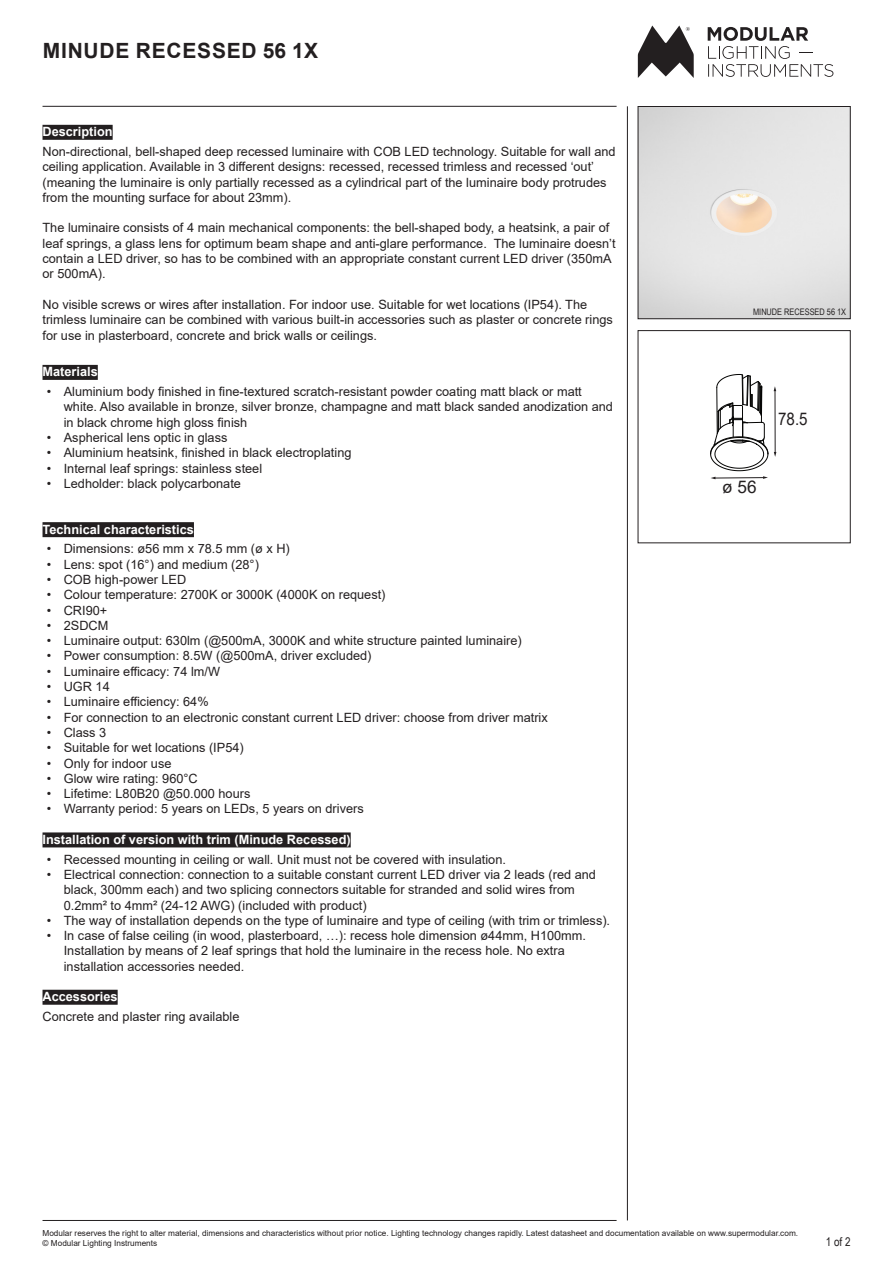
<style>
.page{position:relative;width:893px;height:1263px;background:#fff}
.page>*{position:absolute;margin:0;border:0;box-sizing:border-box;transform-origin:0 0}
.t1{font:700 21px "Arial";letter-spacing:.035em;color:#231f20}
.t2{font:17.4px "Arial";color:#231f20;scale:.87 1}
.t3{font:17.4px "Arial";color:#231f20}
.t4{font:12.75px/15.3px "Arial";color:#231f20}
.t5{font:700 12.75px "Arial";color:#fff}
.t6{font:12px "Arial Narrow";color:#231f20}
.t7{font:9px "Arial Narrow";color:#231f20}
.t8{font:8.25px "Arial";color:#231f20}
</style>
<div class="page">
<div style="left:43px;top:125px;width:70px;height:15px;background:#231f20"></div>
<div style="left:43px;top:365px;width:55px;height:15px;background:#231f20"></div>
<div style="left:43px;top:522px;width:151px;height:15px;background:#231f20"></div>
<div style="left:43px;top:832px;width:308px;height:15px;background:#231f20"></div>
<div style="left:43px;top:990px;width:75px;height:15px;background:#231f20"></div>
<hr style="left:43px;top:106px;width:574px;height:1px;background:#231f20">
<hr style="left:627px;top:106px;width:1px;height:1114px;background:#231f20">
<hr style="left:43px;top:1220px;width:574px;height:1px;background:#231f20">
<svg style="left:708px;top:27px;width:125px;height:50px"></svg>
<svg style="left:638px;top:26px;width:56px;height:52px"></svg>
<img style="left:640px;top:108px;width:208px;height:209px">
<div style="left:638px;top:106px;width:212px;height:213px;border:1px solid #231f20"></div>
<svg style="left:710px;top:374px;width:66px;height:105px"></svg>
<p class="t1" style="left:43px;top:36px;width:277px">MINUDE RECESSED 56 1X</p>
<p class="t5" style="left:43px;top:123px;width:72px">Description</p>
<p class="t4" style="left:43px;top:144px;width:575px">Non-directional, bell-shaped deep recessed luminaire with COB LED technology. Suitable for wall and ceiling application. Available in 3 different designs: recessed, recessed trimless and recessed ‘out’ (meaning the luminaire is only partially recessed as a cylindrical part of the luminaire body protrudes from the mounting surface for about 23mm).</p>
<p class="t4" style="left:43px;top:220px;width:575px">The luminaire consists of 4 main mechanical components: the bell-shaped body, a heatsink, a pair of leaf springs, a glass lens for optimum beam shape and anti-glare performance. The luminaire doesn’t contain a LED driver, so has to be combined with an appropriate constant current LED driver (350mA or 500mA).</p>
<p class="t4" style="left:43px;top:297px;width:572px">No visible screws or wires after installation. For indoor use. Suitable for wet locations (IP54). The trimless luminaire can be combined with various built-in accessories such as plaster or concrete rings for use in plasterboard, concrete and brick walls or ceilings.</p>
<p class="t5" style="left:43px;top:363px;width:57px">Materials</p>
<p class="t4" style="left:64px;top:384px;width:551px;text-indent:-17px">• Aluminium body finished in fine-textured scratch-resistant powder coating matt black or matt white. Also available in bronze, silver bronze, champagne and matt black sanded anodization and in black chrome high gloss finish</p>
<p class="t4" style="left:47px;top:430px;width:182px">• Aspherical lens optic in glass</p>
<p class="t4" style="left:47px;top:445px;width:306px">• Aluminium heatsink, finished in black electroplating</p>
<p class="t4" style="left:47px;top:460px;width:217px">• Internal leaf springs: stainless steel</p>
<p class="t4" style="left:47px;top:476px;width:196px">• Ledholder: black polycarbonate</p>
<p class="t5" style="left:43px;top:520px;width:153px">Technical characteristics</p>
<p class="t4" style="left:47px;top:541px;width:245px">• Dimensions: ø56 mm x 78.5 mm (ø x H)</p>
<p class="t4" style="left:47px;top:556px;width:214px">• Lens: spot (16°) and medium (28°)</p>
<p class="t4" style="left:47px;top:572px;width:141px">• COB high-power LED</p>
<p class="t4" style="left:47px;top:587px;width:340px">• Colour temperature: 2700K or 3000K (4000K on request)</p>
<p class="t4" style="left:47px;top:602px;width:62px">• CRI90+</p>
<p class="t4" style="left:47px;top:618px;width:63px">• 2SDCM</p>
<p class="t4" style="left:47px;top:633px;width:476px">• Luminaire output: 630lm (@500mA, 3000K and white structure painted luminaire)</p>
<p class="t4" style="left:47px;top:648px;width:326px">• Power consumption: 8.5W (@500mA, driver excluded)</p>
<p class="t4" style="left:47px;top:663px;width:175px">• Luminaire efficacy: 74 lm/W</p>
<p class="t4" style="left:47px;top:679px;width:65px">• UGR 14</p>
<p class="t4" style="left:47px;top:694px;width:163px">• Luminaire efficiency: 64%</p>
<p class="t4" style="left:47px;top:709px;width:502px">• For connection to an electronic constant current LED driver: choose from driver matrix</p>
<p class="t4" style="left:47px;top:725px;width:61px">• Class 3</p>
<p class="t4" style="left:47px;top:740px;width:198px">• Suitable for wet locations (IP54)</p>
<p class="t4" style="left:47px;top:755px;width:126px">• Only for indoor use</p>
<p class="t4" style="left:47px;top:771px;width:153px">• Glow wire rating: 960°C</p>
<p class="t4" style="left:47px;top:786px;width:205px">• Lifetime: L80B20 @50.000 hours</p>
<p class="t4" style="left:47px;top:801px;width:318px">• Warranty period: 5 years on LEDs, 5 years on drivers</p>
<p class="t5" style="left:43px;top:830px;width:310px">Installation of version with trim (Minude Recessed)</p>
<p class="t4" style="left:47px;top:851px;width:461px">• Recessed mounting in ceiling or wall. Unit must not be covered with insulation.</p>
<p class="t4" style="left:64px;top:867px;width:534px;text-indent:-17px">• Electrical connection: connection to a suitable constant current LED driver via 2 leads (red and black, 300mm each) and two splicing connectors suitable for stranded and solid wires from<br>0.2mm² to 4mm² (24-12 AWG) (included with product)</p>
<p class="t4" style="left:47px;top:912px;width:565px">• The way of installation depends on the type of luminaire and type of ceiling (with trim or trimless).</p>
<p class="t4" style="left:64px;top:928px;width:524px;text-indent:-17px">• In case of false ceiling (in wood, plasterboard, …): recess hole dimension ø44mm, H100mm.<br>Installation by means of 2 leaf springs that hold the luminaire in the recess hole. No extra installation accessories needed.</p>
<p class="t5" style="left:43px;top:988px;width:77px">Accessories</p>
<p class="t4" style="left:43px;top:1009px;width:199px">Concrete and plaster ring available</p>
<p class="t7" style="left:753px;top:305px;width:95px">MINUDE RECESSED 56 1X</p>
<p class="t3" style="left:722px;top:475px;width:36px">ø 56</p>
<p class="t2" style="left:778px;top:407px;width:35px">78.5</p>
<p class="t8" style="left:43px;top:1227px;width:757px">Modular reserves the right to alter material, dimensions and characteristics without prior notice. Lighting technology changes rapidly. Latest datasheet and documentation available on www.supermodular.com.</p>
<p class="t8" style="left:43px;top:1237px;width:116px">© Modular Lighting Instruments</p>
<p class="t6" style="left:826px;top:1233px;width:26px">1 of 2</p>
</div>
